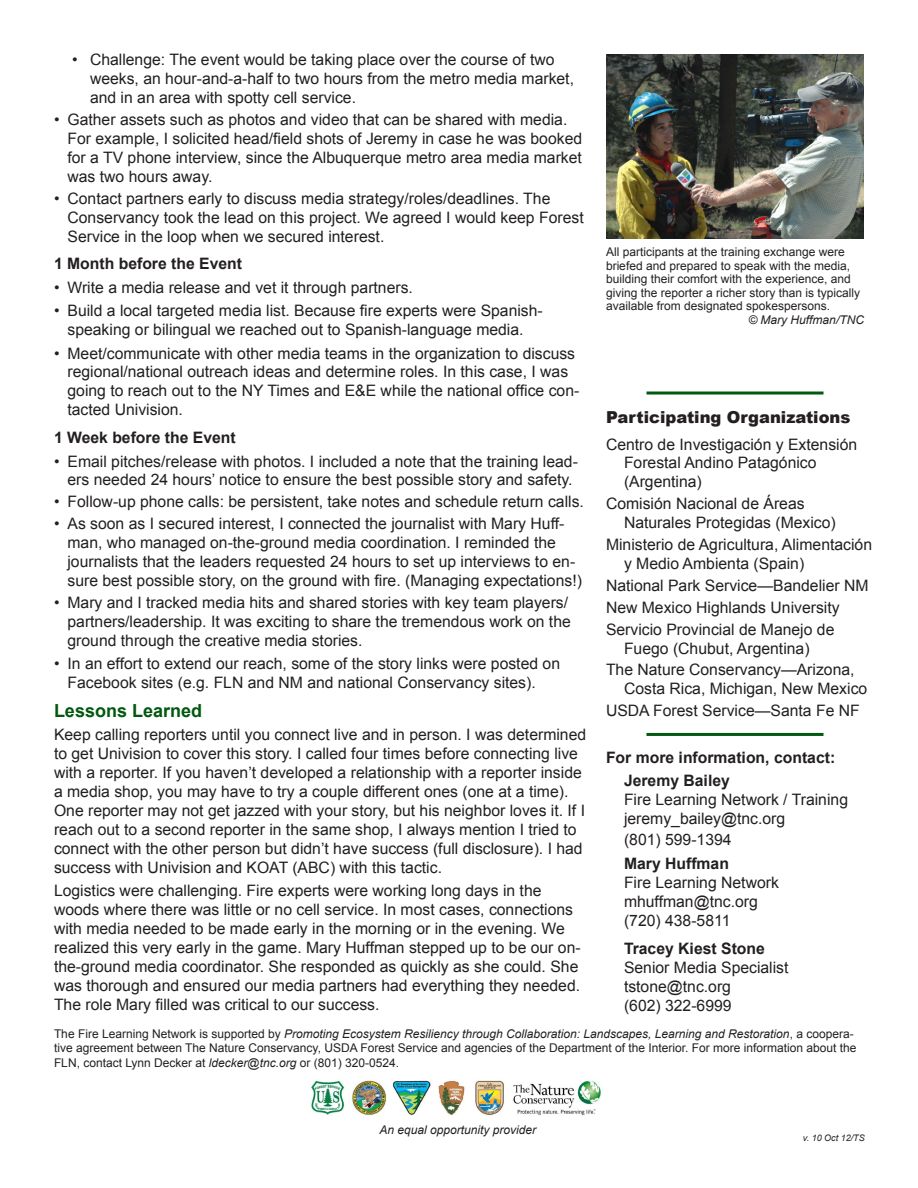
<style>
.page{position:relative;width:918px;height:1188px;background:#fff}
.page>*{position:absolute;margin:0;border:0;box-sizing:border-box;transform-origin:0 0}
.t1{font:700 18px "Arial";color:#02580f}
.t2{font:900 16.5px "Arial";color:#231f20}
.t3{font:15.75px/18.9px "Arial";color:#231f20}
.t4{font:700 15.75px "Arial";color:#231f20}
.t5{font:12px/13.5px "Arial";color:#231f20}
.t6{font:italic 12px "Arial";color:#231f20}
.t7{font:italic 9px "Arial";color:#231f20}
.s1{font-weight:700}
.s2{font-style:italic}
</style>
<div class="page">
<img style="left:311px;top:1080px;width:290px;height:35px">
<div style="left:646px;top:392px;width:178px;height:3px;border:2px solid #02580f"></div>
<div style="left:646px;top:733px;width:178px;height:3px;border:2px solid #02580f"></div>
<img style="left:606px;top:54px;width:258px;height:184px">
<p class="t3" style="left:90px;top:51px;width:486px;text-indent:-18px">• Challenge: The event would be taking place over the course of two weeks, an hour-and-a-half to two hours from the metro media market, and in an area with spotty cell service.</p>
<p class="t3" style="left:68px;top:110px;width:516px;text-indent:-14px">• Gather assets such as photos and video that can be shared with media.<br>For example, I solicited head/field shots of Jeremy in case he was booked for a TV phone interview, since the Albuquerque metro area media market was two hours away.</p>
<p class="t3" style="left:68px;top:189px;width:518px;text-indent:-14px">• Contact partners early to discuss media strategy/roles/deadlines. The<br>Conservancy took the lead on this project. We agreed I would keep Forest<br>Service in the loop when we secured interest.</p>
<p class="t4" style="left:54px;top:253px;width:190px">1 Month before the Event</p>
<p class="t3" style="left:54px;top:278px;width:360px">• Write a media release and vet it through partners.</p>
<p class="t3" style="left:54px;top:301px;width:490px;text-align:center">• Build a local targeted media list. Because fire experts were Spanish&shy;speaking or bilingual we reached out to Spanish-language media.</p>
<p class="t3" style="left:68px;top:344px;width:513px;text-indent:-14px">• Meet/communicate with other media teams in the organization to discuss regional/national outreach ideas and determine roles. In this case, I was going to reach out to the NY Times and E&amp;E while the national office con&shy;tacted Univision.</p>
<p class="t4" style="left:54px;top:427px;width:183px">1 Week before the Event</p>
<p class="t3" style="left:54px;top:452px;width:525px;text-align:center">• Email pitches/release with photos. I included a note that the training lead&shy;ers needed 24 hours’ notice to ensure the best possible story and safety.</p>
<p class="t3" style="left:54px;top:493px;width:531px">• Follow-up phone calls: be persistent, take notes and schedule return calls.</p>
<p class="t3" style="left:68px;top:514px;width:516px;text-indent:-14px">• As soon as I secured interest, I connected the journalist with Mary Huff&shy;man, who managed on-the-ground media coordination. I reminded the journalists that the leaders requested 24 hours to set up interviews to en&shy;sure best possible story, on the ground with fire. (Managing expectations!)</p>
<p class="t3" style="left:68px;top:593px;width:505px;text-indent:-14px">• Mary and I tracked media hits and shared stories with key team players/ partners/leadership. It was exciting to share the tremendous work on the ground through the creative media stories.</p>
<p class="t3" style="left:68px;top:654px;width:494px;text-indent:-14px">• In an effort to extend our reach, some of the story links were posted on<br>Facebook sites (e.g. FLN and NM and national Conservancy sites).</p>
<p class="t1" style="left:54px;top:699px;width:150px">Lessons Learned</p>
<p class="t3" style="left:54px;top:726px;width:534px">Keep calling reporters until you connect live and in person. I was determined to get Univision to cover this story. I called four times before connecting live with a reporter. If you haven’t developed a relationship with a reporter inside a media shop, you may have to try a couple different ones (one at a time).<br>One reporter may not get jazzed with your story, but his neighbor loves it. If I reach out to a second reporter in the same shop, I always mention I tried to connect with the other person but didn’t have success (full disclosure). I had success with Univision and KOAT (ABC) with this tactic.</p>
<p class="t3" style="left:54px;top:881px;width:528px">Logistics were challenging. Fire experts were working long days in the woods where there was little or no cell service. In most cases, connections with media needed to be made early in the morning or in the evening. We realized this very early in the game. Mary Huffman stepped up to be our on&shy;the-ground media coordinator. She responded as quickly as she could. She was thorough and ensured our media partners had everything they needed.<br>The role Mary filled was critical to our success.</p>
<p class="t5" style="left:606px;top:245px;width:256px">All participants at the training exchange were briefed and prepared to speak with the media, building their comfort with the experience, and giving the reporter a richer story than is typically available from designated spokespersons.</p>
<p class="t6" style="left:748px;top:312px;width:117px">© Mary Huffman/TNC</p>
<p class="t2" style="left:606px;top:405px;width:246px">Participating Organizations</p>
<p class="t3" style="left:624px;top:435px;width:235px;text-indent:-18px">Centro de Investigación y Extensión<br>Forestal Andino Patagónico (Argentina)</p>
<p class="t3" style="left:624px;top:494px;width:213px;text-indent:-18px">Comisión Nacional de Áreas<br>Naturales Protegidas (Mexico)</p>
<p class="t3" style="left:624px;top:535px;width:250px;text-indent:-18px">Ministerio de Agricultura, Alimentación y Medio Ambienta (Spain)</p>
<p class="t3" style="left:606px;top:576px;width:264px">National Park Service—Bandelier NM</p>
<p class="t3" style="left:606px;top:598px;width:235px">New Mexico Highlands University</p>
<p class="t3" style="left:606px;top:620px;width:230px;text-align:center">Servicio Provincial de Manejo de<br>Fuego (Chubut, Argentina)</p>
<p class="t3" style="left:624px;top:661px;width:245px;text-indent:-18px">The Nature Conservancy—Arizona,<br>Costa Rica, Michigan, New Mexico</p>
<p class="t3" style="left:606px;top:701px;width:255px">USDA Forest Service—Santa Fe NF</p>
<p class="t4" style="left:606px;top:747px;width:231px">For more information, contact:</p>
<p class="t3" style="left:624px;top:772px;width:226px"><span class="s1">Jeremy Bailey<br></span>Fire Learning Network / Training jeremy_bailey@tnc.org</p>
<p class="t3" style="left:624px;top:830px;width:109px">(801) 599-1394</p>
<p class="t3" style="left:624px;top:855px;width:156px"><span class="s1">Mary Huffman<br></span>Fire Learning Network mhuffman@tnc.org (720) 438-5811</p>
<p class="t3" style="left:624px;top:939px;width:166px"><span class="s1">Tracey Kiest Stone<br></span>Senior Media Specialist tstone@tnc.org<br>(602) 322-6999</p>
<p class="t5" style="left:54px;top:1026px;width:804px;line-height:14.4px">The Fire Learning Network is supported by <span class="s2">Promoting Ecosystem Resiliency through Collaboration: Landscapes, Learning and Restoration</span>, a coopera&shy;tive agreement between The Nature Conservancy, USDA Forest Service and agencies of the Department of the Interior. For more information about the<br>FLN, contact Lynn Decker at <span class="s2">ldecker@tnc.org</span> or (801) 320-0524.</p>
<p class="t6" style="left:379px;top:1122px;width:158px">An equal opportunity provider</p>
<p class="t7" style="left:803px;top:1132px;width:63px">v. 10 Oct 12/TS</p>
</div>
